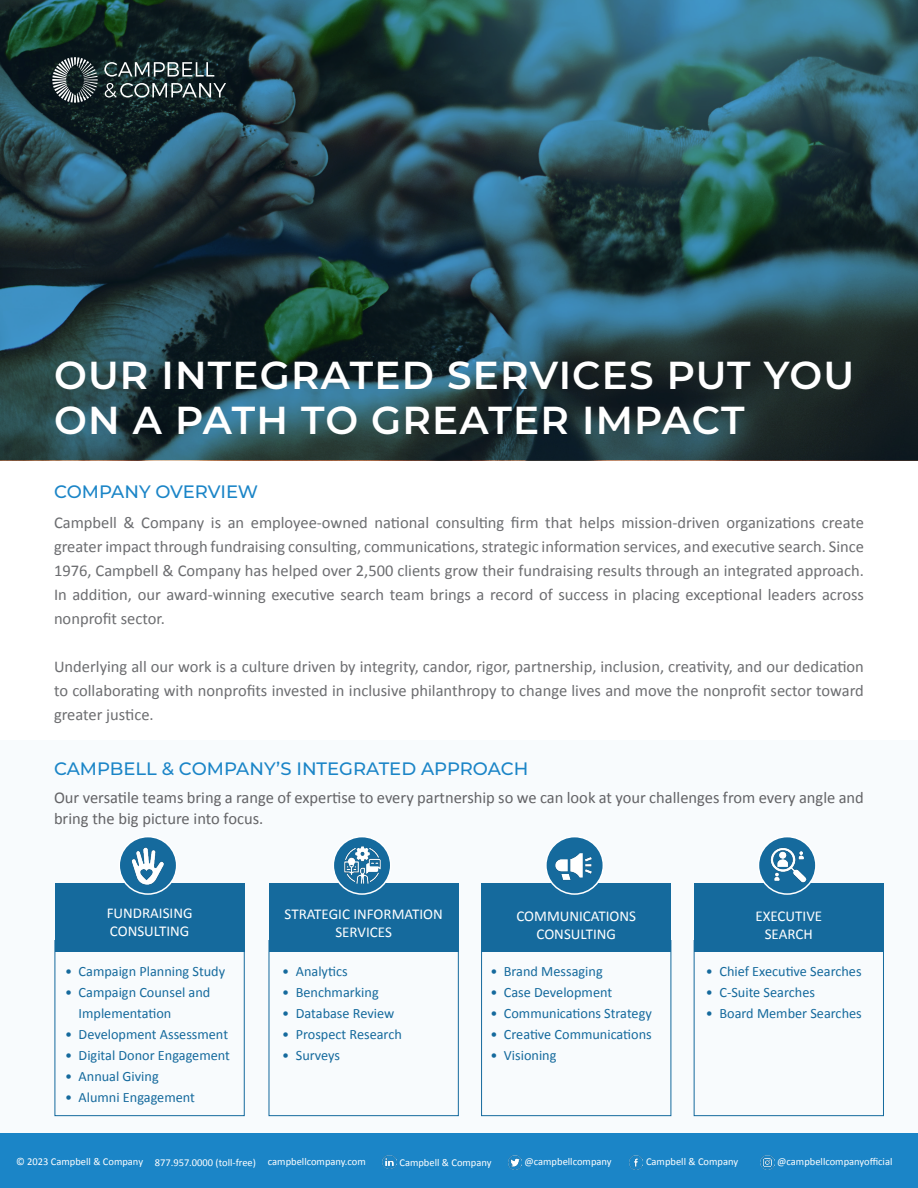
<style>
.page{position:relative;width:918px;height:1188px;background:#fff}
.page>*{position:absolute;margin:0;border:0;box-sizing:border-box;transform-origin:0 0}
.t1{font:600 39px/45px "Montserrat";letter-spacing:.03em;color:#fff}
.t2{font:500 18px "Montserrat";color:#1b85c7}
.t3{font:16.5px/24px "Calibri";color:#6c6d70;text-align:justify}
.t4{font:16.5px/21px "Calibri";color:#636366}
.t5{font:15px/18px "Calibri";color:#fff;text-align:center}
.t6{font:14.25px/21px "Calibri";color:#156a9d}
.t7{font:10.5px "Calibri";color:#fff}
</style>
<div class="page">
<div style="left:0;top:741px;width:918px;height:447px;background:#f8fbfd"></div>
<svg style="left:0;top:0;width:918px;height:460px;background:#24464e"></svg>
<svg style="left:104px;top:62px;width:110px;height:15px;background:#546364"></svg>
<svg style="left:105px;top:83px;width:121px;height:15px;background:#515e5f"></svg>
<svg style="left:52px;top:57px;width:46px;height:46px;background:#4e585b"></svg>
<div style="left:55px;top:883px;width:189px;height:69px;background:#156a9d"></div>
<div style="left:119px;top:837px;width:58px;height:57px;background:#156a9d;border-radius:50%"></div>
<div style="left:119px;top:836px;width:58px;height:59px;border:2px solid #fff;border-radius:50%"></div>
<div style="left:55px;top:940px;width:189px;height:176px;border:1px solid #156a9d"></div>
<div style="left:269px;top:883px;width:190px;height:69px;background:#156a9d"></div>
<div style="left:333px;top:837px;width:58px;height:57px;background:#156a9d;border-radius:50%"></div>
<div style="left:333px;top:836px;width:58px;height:59px;border:2px solid #fff;border-radius:50%"></div>
<div style="left:269px;top:940px;width:190px;height:176px;border:1px solid #156a9d"></div>
<div style="left:481px;top:883px;width:190px;height:69px;background:#156a9d"></div>
<div style="left:546px;top:837px;width:57px;height:57px;background:#156a9d;border-radius:50%"></div>
<div style="left:545px;top:836px;width:59px;height:59px;border:2px solid #fff;border-radius:50%"></div>
<div style="left:481px;top:940px;width:190px;height:176px;border:1px solid #156a9d"></div>
<div style="left:694px;top:883px;width:190px;height:69px;background:#156a9d"></div>
<div style="left:758px;top:837px;width:58px;height:57px;background:#156a9d;border-radius:50%"></div>
<div style="left:758px;top:836px;width:59px;height:59px;border:2px solid #fff;border-radius:50%"></div>
<div style="left:694px;top:940px;width:190px;height:176px;border:1px solid #156a9d"></div>
<img style="left:131px;top:847px;width:33px;height:37px">
<img style="left:344px;top:846px;width:38px;height:38px">
<img style="left:555px;top:853px;width:37px;height:33px">
<img style="left:771px;top:847px;width:35px;height:36px">
<div style="left:0;top:1133px;width:918px;height:55px;background:#1b85c7"></div>
<img style="left:383px;top:1155px;width:13px;height:14px">
<img style="left:508px;top:1156px;width:14px;height:13px">
<img style="left:629px;top:1156px;width:14px;height:13px">
<svg style="left:761px;top:1156px;width:13px;height:13px"></svg>
<p class="t1" style="left:54px;top:350px;width:802px">OUR INTEGRATED SERVICES PUT YOU<br>ON A PATH TO GREATER IMPACT</p>
<p class="t2" style="left:54px;top:479px;width:206px">COMPANY OVERVIEW</p>
<p class="t3" style="left:54px;top:510px;width:812px">Campbell &amp; Company is an employee-owned national consulting firm that helps mission-driven organizations create greater impact through fundraising consulting, communications, strategic information services, and executive search. Since 1976, Campbell &amp; Company has helped over 2,500 clients grow their fundraising results through an integrated approach.<br>In addition, our award-winning executive search team brings a record of success in placing exceptional leaders across nonprofit sector.</p>
<p class="t3" style="left:54px;top:654px;width:811px">Underlying all our work is a culture driven by integrity, candor, rigor, partnership, inclusion, creativity, and our dedication to collaborating with nonprofits invested in inclusive philanthropy to change lives and move the nonprofit sector toward greater justice.</p>
<p class="t2" style="left:54px;top:756px;width:476px">CAMPBELL &amp; COMPANY’S INTEGRATED APPROACH</p>
<p class="t4" style="left:54px;top:786px;width:811px">Our versatile teams bring a range of expertise to every partnership so we can look at your challenges from every angle and bring the big picture into focus.</p>
<p class="t5" style="left:107px;top:903px;width:87px">FUNDRAISING</p>
<p class="t5" style="left:110px;top:921px;width:81px">CONSULTING</p>
<p class="t6" style="left:65px;top:960px;width:162px">• Campaign Planning Study</p>
<p class="t6" style="left:79px;top:981px;width:133px;text-indent:-14px">• Campaign Counsel and<br>Implementation</p>
<p class="t6" style="left:65px;top:1023px;width:164px">• Development Assessment</p>
<p class="t6" style="left:65px;top:1044px;width:166px">• Digital Donor Engagement</p>
<p class="t6" style="left:65px;top:1065px;width:95px">• Annual Giving</p>
<p class="t6" style="left:65px;top:1086px;width:131px">• Alumni Engagement</p>
<p class="t5" style="left:285px;top:905px;width:160px">STRATEGIC INFORMATION<br>SERVICES</p>
<p class="t5" style="left:516px;top:906px;width:121px">COMMUNICATIONS<br>CONSULTING</p>
<p class="t5" style="left:755px;top:906px;width:68px">EXECUTIVE</p>
<p class="t5" style="left:765px;top:924px;width:50px">SEARCH</p>
<p class="t6" style="left:282px;top:961px;width:67px">• Analytics</p>
<p class="t6" style="left:282px;top:982px;width:98px">• Benchmarking</p>
<p class="t6" style="left:282px;top:1003px;width:114px">• Database Review</p>
<p class="t6" style="left:282px;top:1024px;width:121px">• Prospect Research</p>
<p class="t6" style="left:282px;top:1045px;width:59px">• Surveys</p>
<p class="t6" style="left:490px;top:960px;width:114px">• Brand Messaging</p>
<p class="t6" style="left:490px;top:981px;width:123px">• Case Development</p>
<p class="t6" style="left:490px;top:1002px;width:163px">• Communications Strategy</p>
<p class="t6" style="left:490px;top:1023px;width:163px">• Creative Communications</p>
<p class="t6" style="left:490px;top:1044px;width:68px">• Visioning</p>
<p class="t6" style="left:706px;top:960px;width:157px">• Chief Executive Searches</p>
<p class="t6" style="left:706px;top:981px;width:111px">• C-Suite Searches</p>
<p class="t6" style="left:706px;top:1002px;width:157px">• Board Member Searches</p>
<p class="t7" style="left:16px;top:1154px;width:128px">© 2023 Campbell &amp; Company</p>
<p class="t7" style="left:155px;top:1155px;width:103px">877.957.0000 (toll-free)</p>
<p class="t7" style="left:268px;top:1154px;width:99px">campbellcompany.com</p>
<p class="t7" style="left:399px;top:1155px;width:94px">Campbell &amp; Company</p>
<p class="t7" style="left:525px;top:1155px;width:89px">@campbellcompany</p>
<p class="t7" style="left:646px;top:1155px;width:94px">Campbell &amp; Company</p>
<p class="t7" style="left:777px;top:1154px;width:117px">@campbellcompanyofficial</p>
</div>
